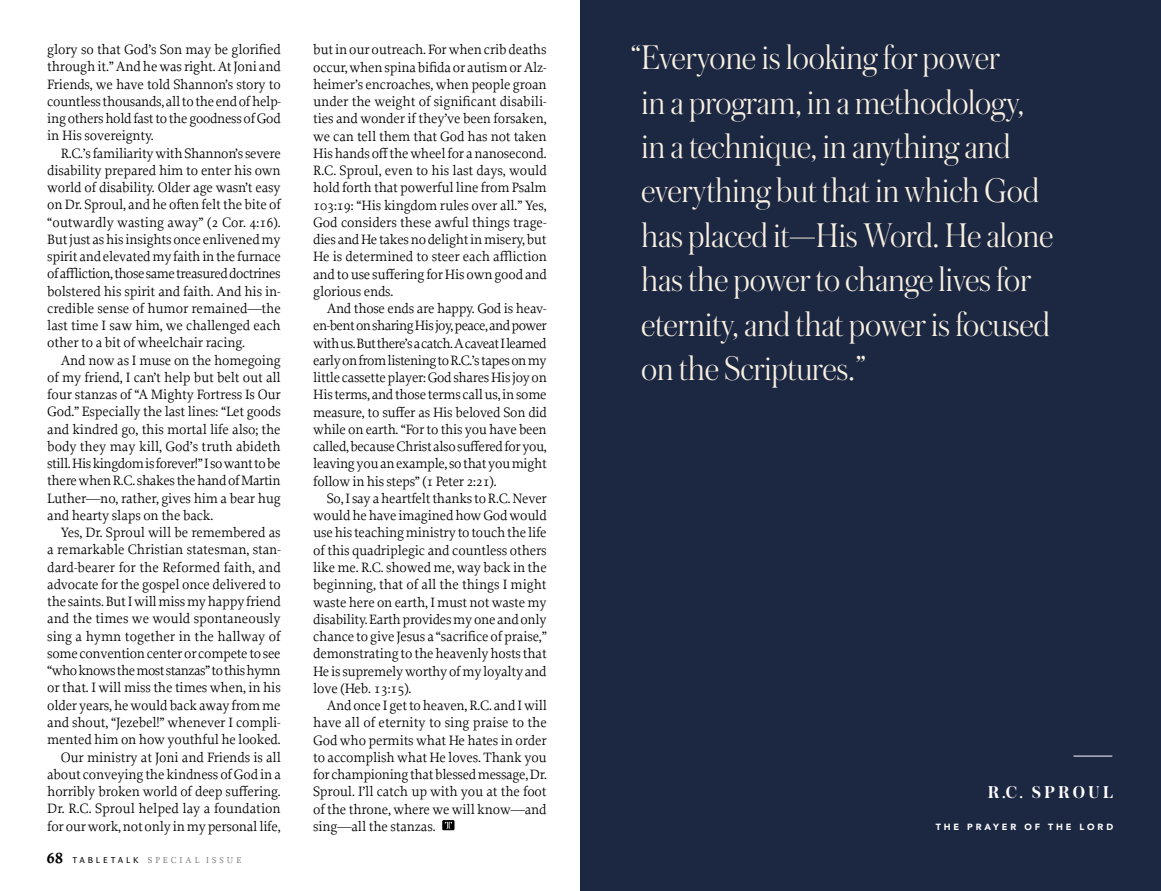
<style>
.page{position:relative;width:1161px;height:891px;background:#fff}
.page>*{position:absolute;margin:0;border:0;box-sizing:border-box;transform-origin:0 0}
.t1{font:300 36px/44.4px "Austin";letter-spacing:-.01em;color:#f8f0e1}
.t2{font:600 18px "Austin";letter-spacing:.175em;color:#fff}
.t3{font:14.25px/17.2px "Proforma";letter-spacing:-.01em;color:#000;text-align:justify}
.t4{font:9px "Proforma";letter-spacing:.33em;color:#6d6e71}
.t5{font:900 9px "Avenir";letter-spacing:.32em;color:#fff}
.s1{font-weight:700;font-size:15.75px;color:#000}
.s2{font-family:"Bernina Sans";font-size:8.7px;color:#000}
.s3{font-weight:500}
</style>
<div class="page">
<svg style="left:442px;top:820px;width:13px;height:10px"></svg>
<div style="left:580px;top:0;width:581px;height:891px;background:#1c2742"></div>
<hr style="left:1073px;top:756px;width:39px;height:1px;background:#fff">
<p class="t3" style="left:47px;top:41px;width:235px">glory so that God’s Son may be glorified through it.” And he was right. At Joni and Friends, we have told Shannon’s story to countless thousands, all to the end of help&shy;ing others hold fast to the goodness of God in His sovereignty.</p>
<p class="t3" style="left:47px;top:144px;width:235px;text-indent:13px">R.C.’s familiarity with Shannon’s severe disability prepared him to enter his own world of disability. Older age wasn’t easy on Dr. Sproul, and he often felt the bite of “outwardly wasting away” (2 Cor. 4:16).<br>But just as his insights once enlivened my spirit and elevated my faith in the furnace of affliction, those same treasured doctrines bolstered his spirit and faith. And his in&shy;credible sense of humor remained—the last time I saw him, we challenged each other to a bit of wheelchair racing.</p>
<p class="t3" style="left:47px;top:351px;width:235px;text-indent:13px">And now as I muse on the homegoing of my friend, I can’t help but belt out all four stanzas of “A Mighty Fortress Is Our God.” Especially the last lines: “Let goods and kindred go, this mortal life also; the body they may kill, God’s truth abideth still. His kingdom is forever!” I so want to be there when R.C. shakes the hand of Martin Luther—no, rather, gives him a bear hug and hearty slaps on the back.</p>
<p class="t3" style="left:47px;top:524px;width:235px;text-align:right">Yes, Dr. Sproul will be remembered as<br>a remarkable Christian statesman, stan&shy;dard-bearer for the Reformed faith, and advocate for the gospel once delivered to the saints. But I will miss my happy friend and the times we would spontaneously sing a hymn together in the hallway of some convention center or compete to see “who knows the most stanzas” to this hymn or that. I will miss the times when, in his older years, he would back away from me and shout, “Jezebel!” whenever I compli&shy;mented him on how youthful he looked.<br>Our ministry at Joni and Friends is all about conveying the kindness of God in a horribly broken world of deep suffering.<br>Dr. R.C. Sproul helped lay a foundation for our work, not only in my personal life,</p>
<p class="t4" style="left:47px;top:855px;width:196px"><span class="s1">68</span> <span class="s2">TABLETALK</span> <span class="s3">S</span>PECIAL ISSUE</p>
<p class="t3" style="left:313px;top:41px;width:235px">but in our outreach. For when crib deaths occur, when spina bifida or autism or Alz&shy;heimer’s encroaches, when people groan under the weight of significant disabili&shy;ties and wonder if they’ve been forsaken, we can tell them that God has not taken His hands off the wheel for a nanosecond.<br>R.C. Sproul, even to his last days, would hold forth that powerful line from Psalm 103:19: “His kingdom rules over all.” Yes, God considers these awful things trage&shy;dies and He takes no delight in misery, but He is determined to steer each affliction and to use suffering for His own good and glorious ends.</p>
<p class="t3" style="left:313px;top:300px;width:235px;text-indent:13px">And those ends are happy. God is heav&shy;en-bent on sharing His joy, peace, and power with us. But there’s a catch. A caveat I learned early on from listening to R.C.’s tapes on my little cassette player: God shares His joy on His terms, and those terms call us, in some measure, to suffer as His beloved Son did while on earth. “For to this you have been called, because Christ also suffered for you, leaving you an example, so that you might follow in his steps” (1 Peter 2:21).</p>
<p class="t3" style="left:313px;top:490px;width:235px;text-indent:13px">So, I say a heartfelt thanks to R.C. Never would he have imagined how God would use his teaching ministry to touch the life of this quadriplegic and countless others like me. R.C. showed me, way back in the beginning, that of all the things I might waste here on earth, I must not waste my disability. Earth provides my one and only chance to give Jesus a “sacrifice of praise,” demonstrating to the heavenly hosts that He is supremely worthy of my loyalty and love (Heb. 13:15).</p>
<p class="t3" style="left:313px;top:697px;width:235px;text-indent:13px">And once I get to heaven, R.C. and I will have all of eternity to sing praise to the God who permits what He hates in order to accomplish what He loves. Thank you for championing that blessed message, Dr.<br>Sproul. I’ll catch up with you at the foot of the throne, where we will know—and sing—all the stanzas.</p>
<p class="t1" style="left:631px;top:34px;width:424px">“Everyone is looking for power<br>in a program, in a methodology,<br>in a technique, in anything and everything but that in which God has placed it—His Word. He alone has the power to change lives for eternity, and that power is focused on the Scriptures.”</p>
<p class="t2" style="left:988px;top:780px;width:127px">R.C. SPROUL</p>
<p class="t5" style="left:936px;top:819px;width:179px">THE PRAYER OF THE LORD</p>
</div>
